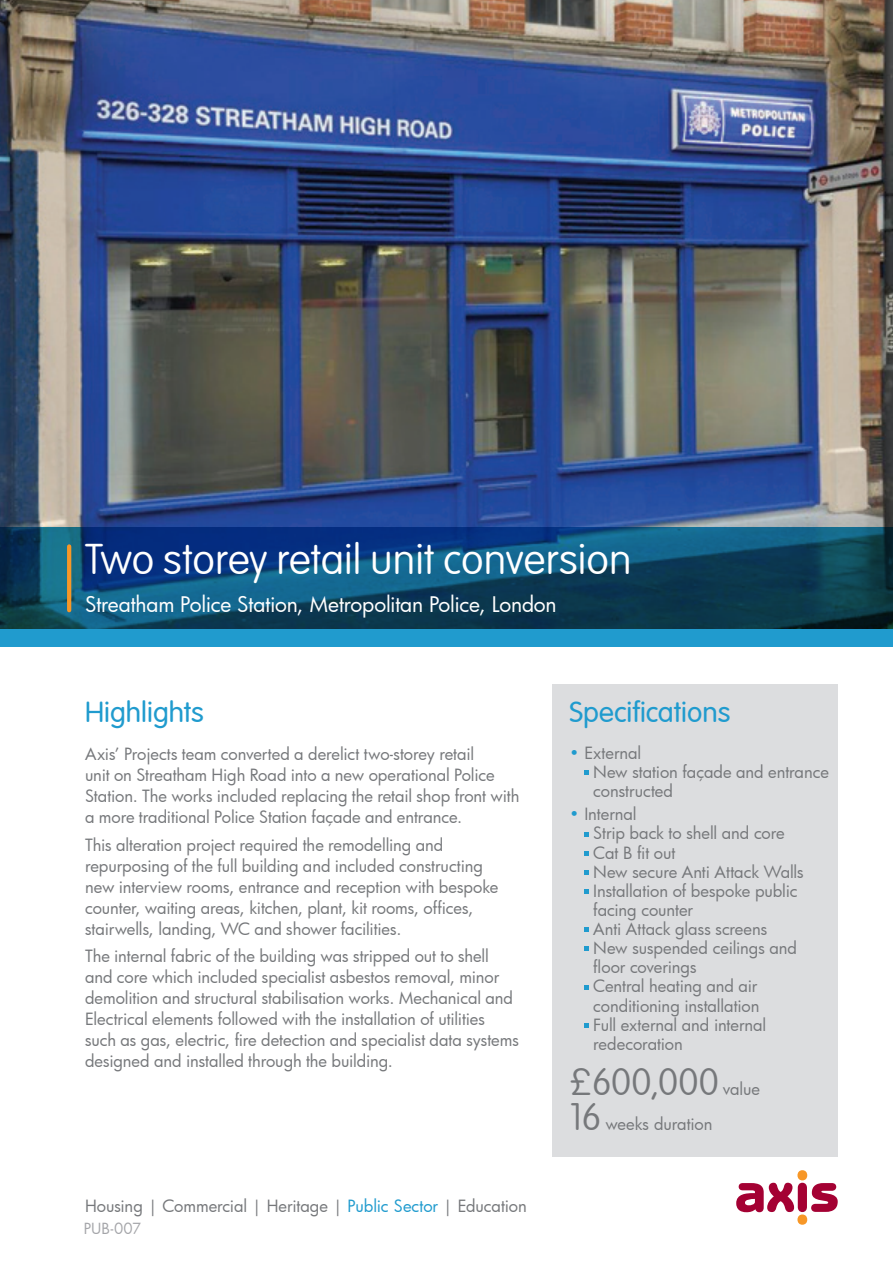
<style>
.page{position:relative;width:893px;height:1263px;background:#fff}
.page>*{position:absolute;margin:0;border:0;box-sizing:border-box;transform-origin:0 0}
.t1{font:100 42px "VAG Rounded LT";color:#fff}
.t2{font:100 37.5px "VAG Rounded LT";letter-spacing:.005em;color:#76787b}
.t3{font:300 28.5px "VAG Rounded";color:#209bce}
.t4{font:21px "Futura";letter-spacing:-.01em;color:#fff}
.t5{font:16.5px/19px "Futura";letter-spacing:-.005em;color:#76787b}
.t6{font:15px "Futura";letter-spacing:-.005em;color:#a4a5a9}
.s1{color:#209bce}
</style>
<div class="page">
<img style="left:0;top:0;width:893px;height:527px">
<div style="left:553px;top:685px;width:285px;height:472px;background:#dcdddf"></div>
<svg style="left:584px;top:770px;width:5px;height:4px"></svg>
<svg style="left:584px;top:832px;width:5px;height:4px"></svg>
<svg style="left:584px;top:851px;width:5px;height:4px"></svg>
<svg style="left:584px;top:870px;width:5px;height:4px"></svg>
<svg style="left:584px;top:889px;width:5px;height:4px"></svg>
<svg style="left:584px;top:927px;width:5px;height:5px"></svg>
<svg style="left:584px;top:947px;width:5px;height:4px"></svg>
<svg style="left:584px;top:985px;width:5px;height:4px"></svg>
<svg style="left:584px;top:1023px;width:5px;height:4px"></svg>
<svg style="left:0;top:527px;width:893px;height:102px;background:#0c456b"></svg>
<div style="left:0;top:629px;width:893px;height:17px;background:#209bce"></div>
<hr style="left:67px;top:546px;width:4px;height:64px;background:#f79727">
<div style="left:797px;top:1170px;width:10px;height:10px;background:#f79727;border-radius:50%"></div>
<div style="left:797px;top:1214px;width:10px;height:11px;background:#f79727;border-radius:50%"></div>
<svg style="left:736px;top:1183px;width:102px;height:29px"></svg>
<h1 class="t1" style="left:85px;top:536px;width:548px">Two storey retail unit conversion</h1>
<p class="t4" style="left:85px;top:590px;width:473px">Streatham Police Station, Metropolitan Police, London</p>
<h3 class="t3" style="left:85px;top:696px;width:120px">Highlights</h3>
<p class="t5" style="left:85px;top:743px;width:436px;line-height:21px">Axis’ Projects team converted a derelict two-storey retail<br>unit on Streatham High Road into a new operational Police Station. The works included replacing the retail shop front with a more traditional Police Station façade and entrance.</p>
<p class="t5" style="left:85px;top:834px;width:415px;line-height:21px">This alteration project required the remodelling and repurposing of the full building and included constructing new interview rooms, entrance and reception with bespoke counter, waiting areas, kitchen, plant, kit rooms, offices, stairwells, landing, WC and shower facilities.</p>
<p class="t5" style="left:85px;top:945px;width:435px;line-height:21px">The internal fabric of the building was stripped out to shell and core which included specialist asbestos removal, minor demolition and structural stabilisation works. Mechanical and Electrical elements followed with the installation of utilities such as gas, electric, fire detection and specialist data systems designed and installed through the building.</p>
<p class="t5" style="left:85px;top:1196px;width:443px">Housing | Commercial | Heritage | <span class="s1">Public Sector</span> | Education</p>
<p class="t6" style="left:84px;top:1218px;width:59px">PUB-007</p>
<h3 class="t3" style="left:570px;top:696px;width:162px">Specifications</h3>
<p class="t5" style="left:593px;top:743px;width:237px;text-indent:-24px"><span class="s1">•</span> External<br>New station façade and entrance constructed</p>
<p class="t5" style="left:593px;top:804px;width:212px;text-indent:-24px"><span class="s1">•</span> Internal<br>Strip back to shell and core<br>Cat B fit out<br>New secure Anti Attack Walls<br>Installation of bespoke public facing counter<br>Anti Attack glass screens<br>New suspended ceilings and floor coverings<br>Central heating and air conditioning installation<br>Full external and internal redecoration</p>
<h2 class="t2" style="left:570px;top:1060px;width:151px">£600,000</h2>
<p class="t5" style="left:723px;top:1079px;width:39px">value</p>
<h2 class="t2" style="left:570px;top:1095px;width:34px">16</h2>
<p class="t5" style="left:605px;top:1114px;width:109px">weeks duration</p>
</div>
